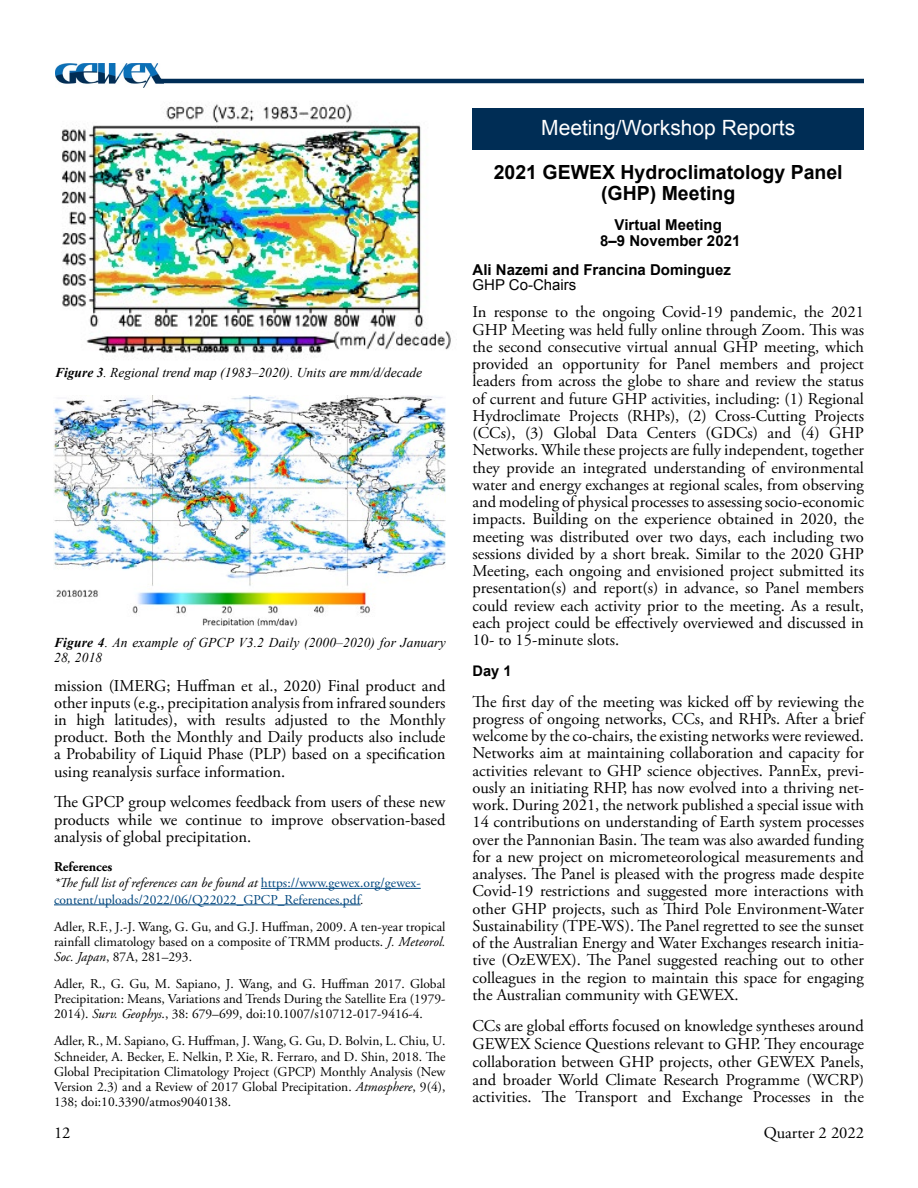
<style>
.page{position:relative;width:918px;height:1188px;background:#fff}
.page>*{position:absolute;margin:0;border:0;box-sizing:border-box;transform-origin:0 0}
.t1{font:21px "Arial";color:#fff}
.t2{font:700 19.5px/21px "Arial";color:#000;text-align:center}
.t3{font:16.5px/17.2px "Adobe Garamond Pro";color:#000;text-align:justify}
.t4{font:700 15px/16.5px "Arial";color:#000;text-align:center}
.t5{font:15px "Arial";color:#000}
.t6{font:700 14.7px "Arial";color:#000}
.t7{font:13.5px/15.1px "Adobe Garamond Pro";color:#000;text-align:justify}
.t8{font:13.5px/16.5px "Adobe Garamond Pro";color:#00467e}
.t9{font:italic 13.5px/15px "Times New Roman";letter-spacing:.01em;color:#000}
.s1{font-weight:700}
.s2{font-weight:700;color:#000}
.s3{font-style:italic;color:#000}
.s4{font-style:italic}
</style>
<div class="page">
<img style="left:56px;top:64px;width:107px;height:23px">
<hr style="left:156px;top:79px;width:708px;height:4px;background:#002d56">
<hr style="left:261px;top:888px;width:160px;height:1px;background:#00467e">
<hr style="left:54px;top:905px;width:307px;height:1px;background:#00467e">
<img style="left:61px;top:104px;width:390px;height:255px">
<img style="left:54px;top:395px;width:392px;height:231px">
<div style="left:472px;top:108px;width:392px;height:42px;background:#002d55"></div>
<p class="t9" style="left:55px;top:365px;width:369px"><span class="s1">Figure 3</span>. Regional trend map (1983–2020). Units are mm/d/decade</p>
<p class="t9" style="left:54px;top:635px;width:393px"><span class="s1">Figure 4</span>. An example of GPCP V3.2 Daily (2000–2020) for January<br>28, 2018</p>
<p class="t3" style="left:54px;top:677px;width:393px">mission (IMERG; Huffman et al., 2020) Final product and other inputs (e.g., precipitation analysis from infrared sounders in high latitudes), with results adjusted to the Monthly product. Both the Monthly and Daily products also include a Probability of Liquid Phase (PLP) based on a specification using reanalysis surface information.</p>
<p class="t3" style="left:54px;top:794px;width:393px">The GPCP group welcomes feedback from users of these new products while we continue to improve observation-based analysis of global precipitation.</p>
<p class="t8" style="left:54px;top:858px;width:368px"><span class="s2">References<br></span><span class="s3">*The full list of references can be found at</span> https://www.gewex.org/gewex&shy;content/uploads/2022/06/Q22022_GPCP_References.pdf<span class="s3">.</span></p>
<p class="t7" style="left:54px;top:919px;width:393px">Adler, R.F., J.-J. Wang, G. Gu, and G.J. Huffman, 2009. A ten-year tropical rainfall climatology based on a composite of TRMM products. <span class="s4">J. Meteorol.<br>Soc. Japan</span>, 87A, 281–293.</p>
<p class="t7" style="left:54px;top:977px;width:393px">Adler, R., G. Gu, M. Sapiano, J. Wang, and G. Huffman 2017. Global Precipitation: Means, Variations and Trends During the Satellite Era (1979- 2014). <span class="s4">Surv. Geophys</span>., 38: 679–699, doi:10.1007/s10712-017-9416-4.</p>
<p class="t7" style="left:54px;top:1034px;width:393px">Adler, R., M. Sapiano, G. Huffman, J. Wang, G. Gu, D. Bolvin, L. Chiu, U.<br>Schneider, A. Becker, E. Nelkin, P. Xie, R. Ferraro, and D. Shin, 2018. The Global Precipitation Climatology Project (GPCP) Monthly Analysis (New Version 2.3) and a Review of 2017 Global Precipitation. <span class="s4">Atmosphere</span>, 9(4), 138; doi:10.3390/atmos9040138.</p>
<p class="t1" style="left:541px;top:114px;width:256px">Meeting/Workshop Reports</p>
<p class="t2" style="left:494px;top:162px;width:350px">2021 GEWEX Hydroclimatology Panel (GHP) Meeting</p>
<p class="t4" style="left:600px;top:217px;width:142px">Virtual Meeting<br>8–9 November 2021</p>
<p class="t4" style="left:473px;top:262px;width:260px">Ali Nazemi and Francina Dominguez</p>
<p class="t5" style="left:473px;top:275px;width:105px">GHP Co-Chairs</p>
<p class="t3" style="left:472px;top:304px;width:393px">In response to the ongoing Covid-19 pandemic, the 2021<br>GHP Meeting was held fully online through Zoom. This was the second consecutive virtual annual GHP meeting, which provided an opportunity for Panel members and project leaders from across the globe to share and review the status of current and future GHP activities, including: (1) Regional Hydroclimate Projects (RHPs), (2) Cross-Cutting Projects (CCs), (3) Global Data Centers (GDCs) and (4) GHP Networks. While these projects are fully independent, together they provide an integrated understanding of environmental water and energy exchanges at regional scales, from observing and modeling of physical processes to assessing socio-economic impacts. Building on the experience obtained in 2020, the meeting was distributed over two days, each including two sessions divided by a short break. Similar to the 2020 GHP Meeting, each ongoing and envisioned project submitted its presentation(s) and report(s) in advance, so Panel members could review each activity prior to the meeting. As a result, each project could be effectively overviewed and discussed in 10- to 15-minute slots.</p>
<p class="t6" style="left:472px;top:661px;width:41px">Day 1</p>
<p class="t3" style="left:472px;top:693px;width:393px">The first day of the meeting was kicked off by reviewing the progress of ongoing networks, CCs, and RHPs. After a brief welcome by the co-chairs, the existing networks were reviewed.<br>Networks aim at maintaining collaboration and capacity for activities relevant to GHP science objectives. PannEx, previ&shy;ously an initiating RHP, has now evolved into a thriving net&shy;work. During 2021, the network published a special issue with 14 contributions on understanding of Earth system processes over the Pannonian Basin. The team was also awarded funding for a new project on micrometeorological measurements and analyses. The Panel is pleased with the progress made despite Covid-19 restrictions and suggested more interactions with other GHP projects, such as Third Pole Environment-Water Sustainability (TPE-WS). The Panel regretted to see the sunset of the Australian Energy and Water Exchanges research initia&shy;tive (OzEWEX). The Panel suggested reaching out to other colleagues in the region to maintain this space for engaging the Australian community with GEWEX.</p>
<p class="t3" style="left:472px;top:1017px;width:393px;line-height:17.9px">CCs are global efforts focused on knowledge syntheses around GEWEX Science Questions relevant to GHP. They encourage collaboration between GHP projects, other GEWEX Panels, and broader World Climate Research Programme (WCRP) activities. The Transport and Exchange Processes in the</p>
<p class="t3" style="left:54px;top:1125px;width:18px">12</p>
<p class="t3" style="left:764px;top:1125px;width:102px">Quarter 2 2022</p>
</div>
